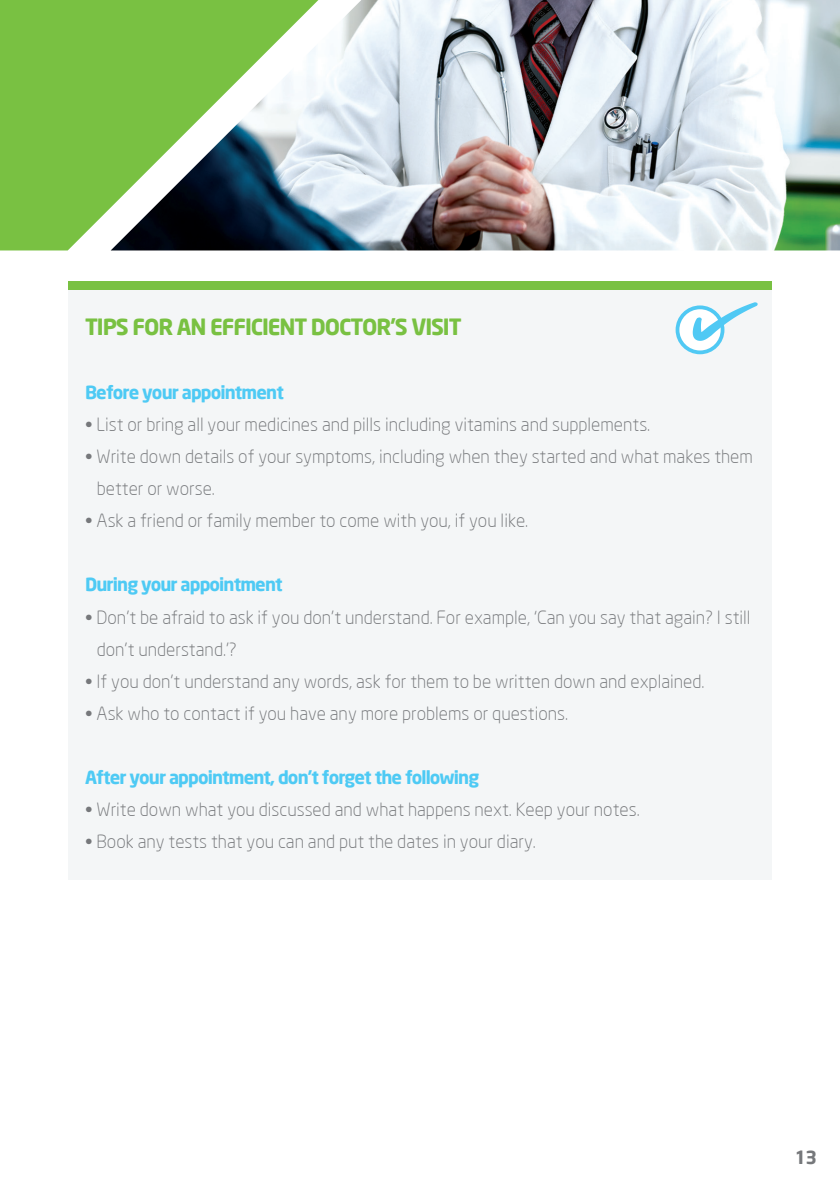
<style>
.page{position:relative;width:840px;height:1191px;background:#fff}
.page>*{position:absolute;margin:0;border:0;box-sizing:border-box;transform-origin:0 0}
.t1{font:700 22px "Neo Sans";letter-spacing:-.05em;color:#79c142}
.t2{font:300 18px/32px "Neo Sans";color:#76787b}
.t3{font:700 18px "Neo Sans";letter-spacing:-.05em;color:#4ecaf4}
.t4{font:700 18px "Neo Sans";color:#76787b}
</style>
<div class="page">
<div style="left:0;top:0;width:111px;height:250px;background:#79c142"></div>
<div style="left:68px;top:289px;width:703px;height:590px;background:#f4f6f7"></div>
<svg style="left:675px;top:302px;width:82px;height:52px"></svg>
<div style="left:68px;top:281px;width:703px;height:8px;background:#79c142"></div>
<img style="left:111px;top:0;width:728px;height:250px">
<p class="t1" style="left:85px;top:313px;width:378px">TIPS FOR AN EFFICIENT DOCTOR’S VISIT</p>
<p class="t3" style="left:85px;top:381px;width:200px">Before your appointment</p>
<p class="t2" style="left:85px;top:409px;width:566px">• List or bring all your medicines and pills including vitamins and supplements.</p>
<p class="t2" style="left:97px;top:441px;width:657px;text-indent:-12px">• Write down details of your symptoms, including when they started and what makes them better or worse.</p>
<p class="t2" style="left:85px;top:505px;width:444px">• Ask a friend or family member to come with you, if you like.</p>
<p class="t3" style="left:85px;top:573px;width:199px">During your appointment</p>
<p class="t2" style="left:97px;top:601px;width:655px;text-indent:-12px">• Don’t be afraid to ask if you don’t understand. For example, ‘Can you say that again? I still don’t understand.’?</p>
<p class="t2" style="left:85px;top:665px;width:620px">• If you don’t understand any words, ask for them to be written down and explained.</p>
<p class="t2" style="left:85px;top:697px;width:484px">• Ask who to contact if you have any more problems or questions.</p>
<p class="t3" style="left:85px;top:765px;width:395px">After your appointment, don’t forget the following</p>
<p class="t2" style="left:85px;top:793px;width:555px">• Write down what you discussed and what happens next. Keep your notes.</p>
<p class="t2" style="left:85px;top:825px;width:452px">• Book any tests that you can and put the dates in your diary.</p>
<p class="t4" style="left:794px;top:1145px;width:24px">13</p>
</div>
